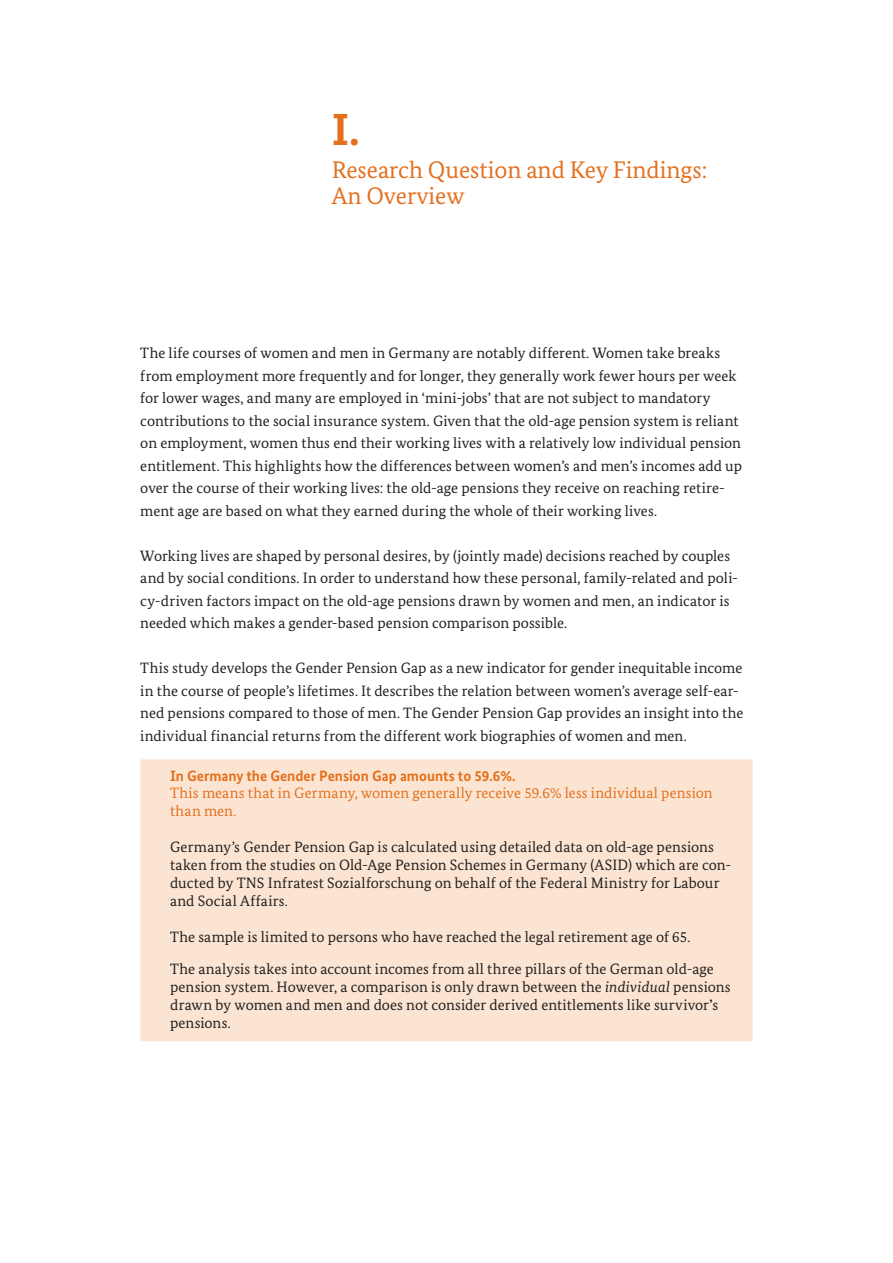
<style>
.page{position:relative;width:893px;height:1263px;background:#fff}
.page>*{position:absolute;margin:0;border:0;box-sizing:border-box;transform-origin:0 0}
.t1{font:700 45px "Bundes Sans";color:#e4701e}
.t2{font:24px/25.5px "Bundes Serif";color:#e4701e}
.t3{font:15px/22.5px "Bundes Serif";letter-spacing:.005em;color:#231f20}
.t4{font:15px/16.5px "Bundes Serif";letter-spacing:.005em;color:#e4701e}
.s1{font-family:"Bundes Sans";font-weight:700}
.s2{font-style:italic}
.s3{font-family:"Neue Demos"}
</style>
<div class="page">
<div style="left:140px;top:759px;width:613px;height:282px;background:#fbe5d2"></div>
<h1 class="t1" style="left:332px;top:103px;width:30px">I.</h1>
<h1 class="t2" style="left:332px;top:157px;width:377px">Research Question and Key Findings:<br>An Overview</h1>
<p class="t3" style="left:140px;top:342px;width:603px">The life courses of women and men in Germany are notably different. Women take breaks from employment more frequently and for longer, they generally work fewer hours per week for lower wages, and many are employed in ‘mini-jobs’ that are not subject to mandatory contributions to the social insurance system. Given that the old-age pension system is reliant on employment, women thus end their working lives with a relatively low individual pension entitlement. This highlights how the differences between women’s and men’s incomes add up over the course of their working lives: the old-age pensions they receive on reaching retire&shy;ment age are based on what they earned during the whole of their working lives.</p>
<p class="t3" style="left:140px;top:544px;width:599px">Working lives are shaped by personal desires, by (jointly made) decisions reached by couples and by social conditions. In order to understand how these personal, family-related and poli&shy;cy-driven factors impact on the old-age pensions drawn by women and men, an indicator is needed which makes a gender-based pension comparison possible.</p>
<p class="t3" style="left:140px;top:657px;width:604px">This study develops the Gender Pension Gap as a new indicator for gender inequitable income in the course of people’s lifetimes. It describes the relation between women’s average self-ear&shy;ned pensions compared to those of men. The Gender Pension Gap provides an insight into the individual financial returns from the different work biographies of women and men.</p>
<p class="t4" style="left:170px;top:767px;width:544px"><span class="s1">In Germany the Gender Pension Gap amounts to 59.6%.<br></span>This means that in Germany, women generally receive 59.6% less individual pension</p>
<p class="t4" style="left:170px;top:802px;width:68px">than men.</p>
<p class="t3" style="left:170px;top:837px;width:563px;line-height:18px">Germany’s Gender Pension Gap is calculated using detailed data on old-age pensions taken from the studies on Old-Age Pension Schemes in Germany (ASID) which are con&shy;ducted by TNS Infratest Sozialforschung on behalf of the Federal Ministry for Labour and Social Affairs.</p>
<p class="t3" style="left:170px;top:920px;width:545px;line-height:32.8px">The sample is limited to persons who have reached the legal retirement age of 65.<br>The analysis takes into account incomes from all three pillars of the German old-age</p>
<p class="t3" style="left:170px;top:978px;width:562px;line-height:18px">pension system. However, a comparison is only drawn between the <span class="s2">individual</span> pensions drawn by women and men and does not consider derived entitlements like survivor<span class="s3">’</span>s pensions.</p>
</div>
